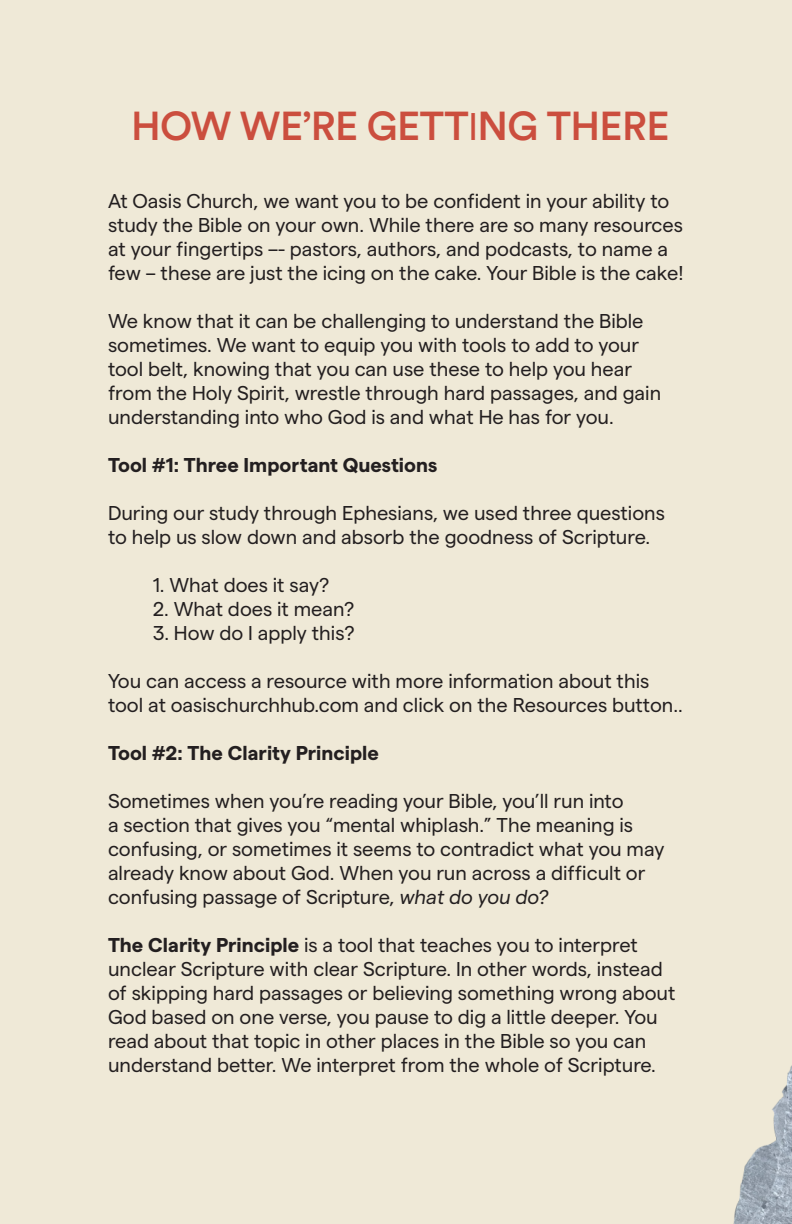
<style>
.page{position:relative;width:792px;height:1224px;background:#efe9d7}
.page>*{position:absolute;margin:0;border:0;box-sizing:border-box;transform-origin:0 0}
.t1{font:500 40px "Circular Std";letter-spacing:-.015em;color:#cb4e3e}
.t2{font:20px/24px "Matter";color:#231f20}
.t3{font:700 20px "Matter";color:#231f20}
.s1{font-family:"Myriad Pro";font-weight:400}
.s2{font-style:italic}
.s3{font-weight:700}
</style>
<div class="page">
<img style="left:733px;top:1065px;width:59px;height:159px">
<p class="t1" style="left:131px;top:101px;width:540px">HOW WE’RE GETT<span class="s1">I</span>NG THERE</p>
<p class="t2" style="left:108px;top:187px;width:577px">At Oasis Church, we want you to be confident in your ability to study the Bible on your own. While there are so many resources at your fingertips –- pastors, authors, and podcasts, to name a few – these are just the icing on the cake. Your Bible is the cake!</p>
<p class="t2" style="left:108px;top:307px;width:555px">We know that it can be challenging to understand the Bible sometimes. We want to equip you with tools to add to your tool belt, knowing that you can use these to help you hear from the Holy Spirit, wrestle through hard passages, and gain understanding into who God is and what He has for you.</p>
<p class="t3" style="left:108px;top:450px;width:331px">Tool #1: Three Important Questions</p>
<p class="t2" style="left:108px;top:499px;width:559px">During our study through Ephesians, we used three questions to help us slow down and absorb the goodness of Scripture.</p>
<p class="t2" style="left:153px;top:571px;width:178px">1. What does it say?</p>
<p class="t2" style="left:153px;top:595px;width:203px">2. What does it mean?</p>
<p class="t2" style="left:153px;top:619px;width:203px">3. How do I apply this?</p>
<p class="t2" style="left:108px;top:667px;width:576px">You can access a resource with more information about this tool at oasischurchhub.com and click on the Resources button..</p>
<p class="t3" style="left:108px;top:738px;width:272px">Tool #2: The Clarity Principle</p>
<p class="t2" style="left:108px;top:787px;width:558px">Sometimes when you’re reading your Bible, you’ll run into<br>a section that gives you “mental whiplash.” The meaning is confusing, or sometimes it seems to contradict what you may already know about God. When you run across a difficult or confusing passage of Scripture, <span class="s2">what do you do?</span></p>
<p class="t2" style="left:108px;top:931px;width:569px"><span class="s3">The Clarity Principle</span> is a tool that teaches you to interpret unclear Scripture with clear Scripture. In other words, instead of skipping hard passages or believing something wrong about God based on one verse, you pause to dig a little deeper. You read about that topic in other places in the Bible so you can understand better. We interpret from the whole of Scripture.</p>
</div>
